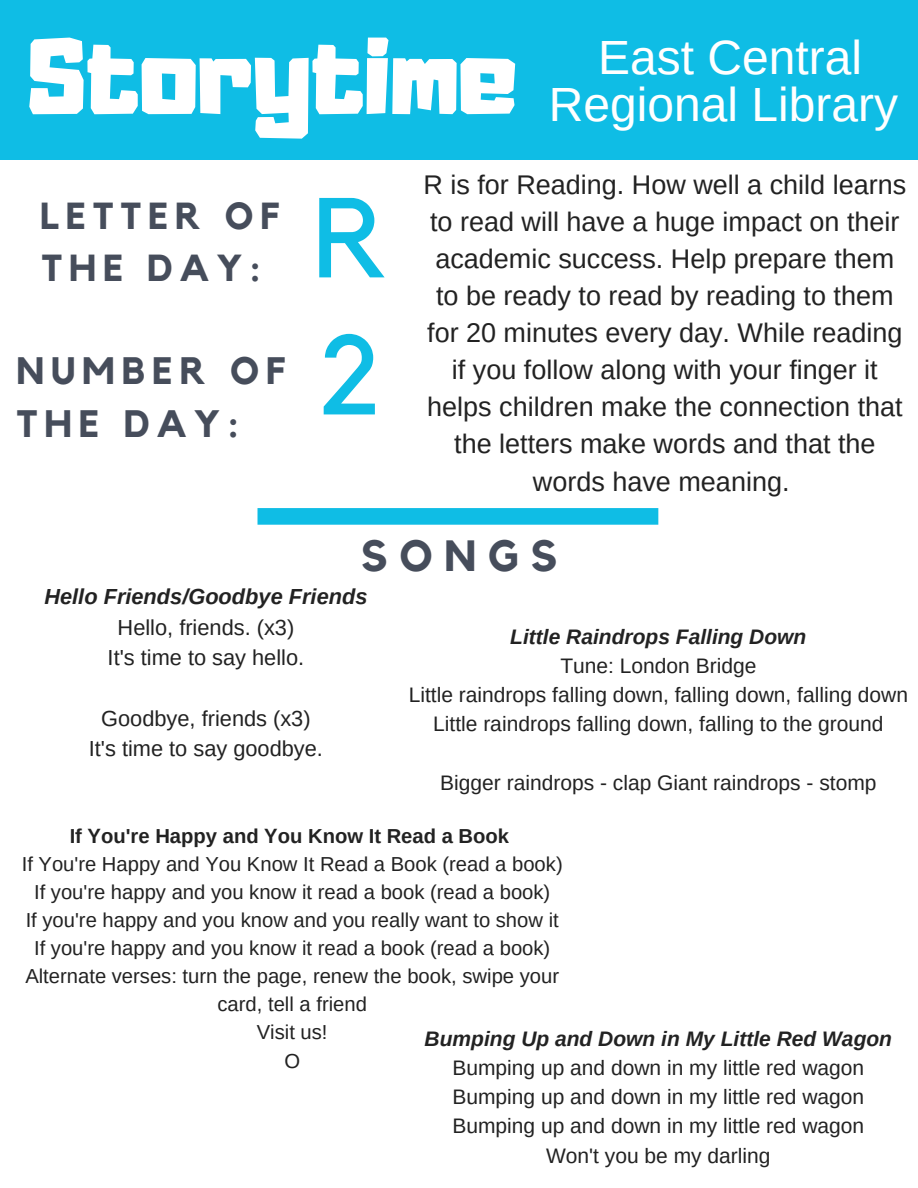
<style>
.page{position:relative;width:918px;height:1188px;background:#fff}
.page>*{position:absolute;margin:0;border:0;box-sizing:border-box;transform-origin:0 0}
.t1{font:112.05px "Kollektif";color:#0fbde5}
.t2{font:48px/47.2px "Arimo";color:#fff}
.t3{font:700 43.65px "Kollektif";letter-spacing:.27em;color:#464d5b}
.t4{font:700 38.1px/53.1px "Kollektif";letter-spacing:.18em;color:#464d5b}
.t5{font:700 37.5px/52.3px "Kollektif";letter-spacing:.18em;color:#464d5b}
.t6{font:27px/37.2px "Arimo";color:#222;text-align:center}
.t7{font:21.75px/30.3px "Arimo";color:#222;text-align:center}
.t8{font:italic 700 21.75px "Arimo";color:#222}
.t9{font:21px/29.2px "Arimo";color:#222;text-align:center}
.t10{font:italic 700 21px "Arimo";color:#222}
.t11{font:20.25px/28.2px "Arimo";color:#222;text-align:center}
.t12{font:700 20.25px "Arimo";color:#222}
.s1{font-family:"Adumu";font-size:96px}
</style>
<div class="page">
<div style="left:0;top:0;width:918px;height:159px;background:#0fbde5"></div>
<svg style="left:258px;top:508px;width:400px;height:17px;background:#14bee5"></svg>
<h2 class="t2" style="left:549px;top:33px;width:351px;text-indent:-521px"><span class="s1">Storytime</span> East Central<br>Regional Library</h2>
<p class="t6" style="left:423px;top:166px;width:484px">R is for Reading. How well a child learns to read will have a huge impact on their academic success. Help prepare them to be ready to read by reading to them for 20 minutes every day. While reading if you follow along with your finger it helps children make the connection that the letters make words and that the words have meaning.</p>
<h3 class="t5" style="left:40px;top:191px;width:240px">LETTER OF<br>THE DAY:</h3>
<h1 class="t1" style="left:313px;top:187px;width:75px">R</h1>
<h1 class="t1" style="left:319px;top:324px;width:63px">2</h1>
<h3 class="t4" style="left:16px;top:346px;width:270px">NUMBER OF<br>THE DAY:</h3>
<h3 class="t3" style="left:361px;top:536px;width:198px">SONGS</h3>
<p class="t8" style="left:44px;top:585px;width:325px">Hello Friends/Goodbye Friends</p>
<p class="t7" style="left:108px;top:612px;width:198px">Hello, friends. (x3)<br>It's time to say hello.</p>
<p class="t7" style="left:89px;top:703px;width:236px">Goodbye, friends (x3)<br>It's time to say goodbye.</p>
<p class="t10" style="left:510px;top:625px;width:298px">Little Raindrops Falling Down</p>
<p class="t9" style="left:409px;top:651px;width:501px">Tune: London Bridge<br>Little raindrops falling down, falling down, falling down<br>Little raindrops falling down, falling to the ground</p>
<p class="t9" style="left:440px;top:768px;width:438px">Bigger raindrops - clap Giant raindrops - stomp</p>
<p class="t12" style="left:70px;top:824px;width:441px">If You're Happy and You Know It Read a Book</p>
<p class="t11" style="left:22px;top:850px;width:543px">If You're Happy and You Know It Read a Book (read a book)<br>If you're happy and you know it read a book (read a book)<br>If you're happy and you know and you really want to show it If you're happy and you know it read a book (read a book)<br>Alternate verses: turn the page, renew the book, swipe your card, tell a friend<br>Visit us!<br>O</p>
<p class="t10" style="left:425px;top:1027px;width:469px">Bumping Up and Down in My Little Red Wagon</p>
<p class="t9" style="left:452px;top:1053px;width:413px">Bumping up and down in my little red wagon Bumping up and down in my little red wagon Bumping up and down in my little red wagon Won't you be my darling</p>
</div>
